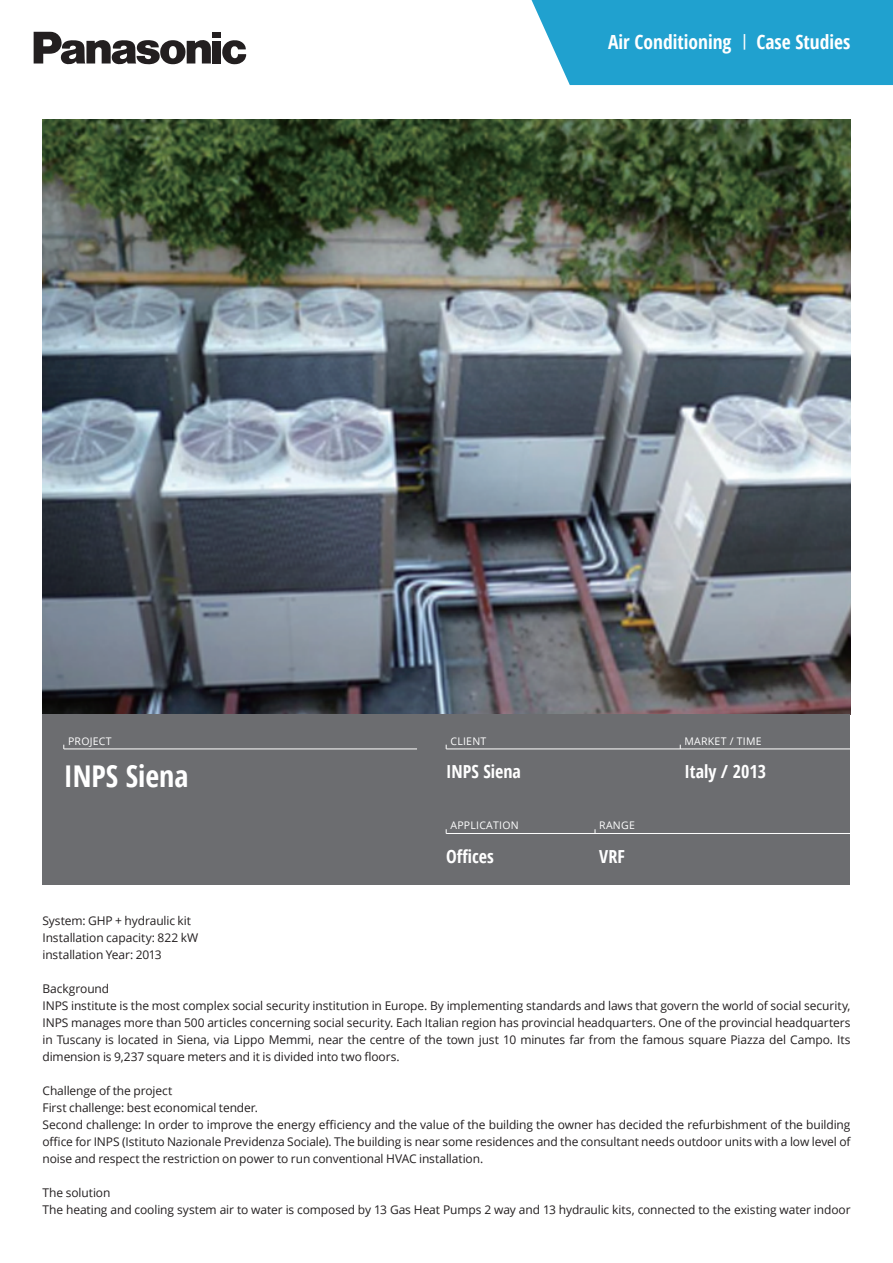
<style>
.page{position:relative;width:893px;height:1263px;background:#fff}
.page>*{position:absolute;margin:0;border:0;box-sizing:border-box;transform-origin:0 0}
.t1{font:700 condensed 30px "Open Sans";color:#fff}
.t2{font:700 condensed 19.5px "Open Sans";color:#fff}
.t3{font:700 condensed 18px "Open Sans";color:#fff}
.t4{font:12px/17px "Open Sans";letter-spacing:-.01em;color:#231f20}
.t5{font:10.5px "Open Sans";letter-spacing:.025em;color:#fff}
</style>
<div class="page">
<svg style="left:222px;top:40px;width:24px;height:24px"></svg>
<div style="left:213px;top:32px;width:8px;height:6px;background:#231f20"></div>
<div style="left:213px;top:41px;width:8px;height:23px;background:#231f20"></div>
<svg style="left:34px;top:32px;width:177px;height:32px"></svg>
<img style="left:43px;top:119px;width:807px;height:595px">
<div style="left:43px;top:714px;width:807px;height:170px;background:#6c6d70"></div>
<hr style="left:64px;top:749px;width:353px;height:1px;background:#fff">
<hr style="left:446px;top:749px;width:404px;height:1px;background:#fff">
<hr style="left:446px;top:833px;width:404px;height:1px;background:#fff">
<div style="left:531px;top:0;width:362px;height:85px;background:#20a1cf"></div>
<h2 class="t2" style="left:608px;top:28px;width:244px">Air Conditioning <sup>|</sup> Case Studies</h2>
<p class="t5" style="left:68px;top:734px;width:45px">PROJECT</p>
<p class="t5" style="left:450px;top:734px;width:37px">CLIENT</p>
<h1 class="t1" style="left:64px;top:755px;width:126px">INPS Siena</h1>
<h3 class="t3" style="left:446px;top:759px;width:76px">INPS Siena</h3>
<p class="t5" style="left:450px;top:818px;width:70px">APPLICATION</p>
<h3 class="t3" style="left:446px;top:844px;width:49px">Offices</h3>
<p class="t5" style="left:599px;top:818px;width:37px">RANGE</p>
<h3 class="t3" style="left:599px;top:844px;width:27px">VRF</h3>
<p class="t5" style="left:684px;top:734px;width:79px">MARKET / TIME</p>
<h3 class="t3" style="left:684px;top:759px;width:83px">Italy / 2013</h3>
<p class="t4" style="left:43px;top:911px;width:157px">System: GHP + hydraulic kit<br>Installation capacity: 822 kW installation Year: 2013</p>
<p class="t4" style="left:43px;top:979px;width:809px">Background<br>INPS institute is the most complex social security institution in Europe. By implementing standards and laws that govern the world of social security, INPS manages more than 500 articles concerning social security. Each Italian region has provincial headquarters. One of the provincial headquarters in Tuscany is located in Siena, via Lippo Memmi, near the centre of the town just 10 minutes far from the famous square Piazza del Campo. Its dimension is 9,237 square meters and it is divided into two floors.</p>
<p class="t4" style="left:43px;top:1081px;width:809px">Challenge of the project<br>First challenge: best economical tender.<br>Second challenge: In order to improve the energy efficiency and the value of the building the owner has decided the refurbishment of the building office for INPS (Istituto Nazionale Previdenza Sociale). The building is near some residences and the consultant needs outdoor units with a low level of noise and respect the restriction on power to run conventional HVAC installation.</p>
<p class="t4" style="left:43px;top:1183px;width:809px">The solution<br>The heating and cooling system air to water is composed by 13 Gas Heat Pumps 2 way and 13 hydraulic kits, connected to the existing water indoor</p>
</div>
